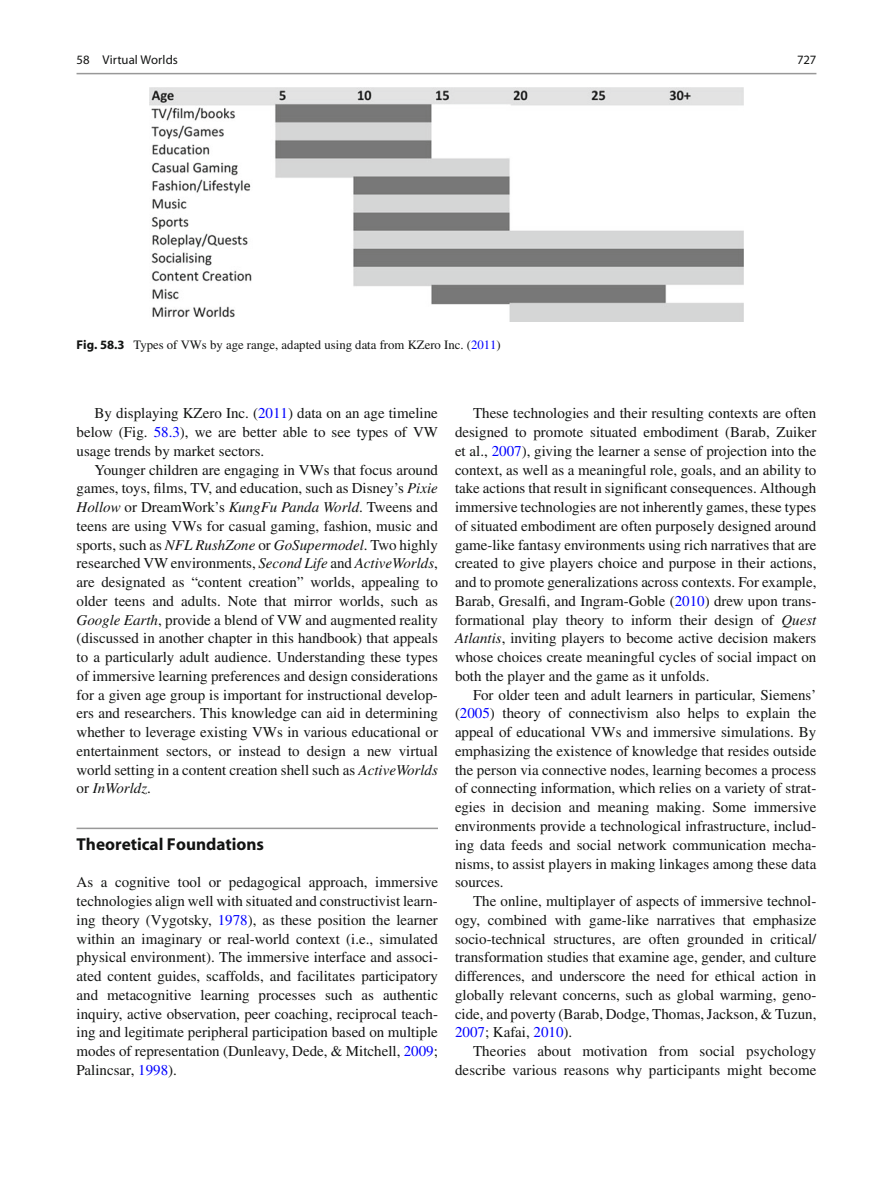
<style>
.page{position:relative;width:893px;height:1187px;background:#fff}
.page>*{position:absolute;margin:0;border:0;box-sizing:border-box;transform-origin:0 0}
.t1{font:700 17.25px "Myriad";color:#131413}
.t2{font:15px/18.8px "Times";color:#131413;text-align:justify}
.t3{font:12.75px "Times";color:#131413}
.t4{font:12.75px "Myriad";letter-spacing:.005em;color:#131413}
.s1{font-family:"Myriad";font-weight:700}
.s2{color:#00f}
.s3{font-style:italic}
</style>
<div class="page">
<hr style="left:77px;top:73px;width:739px;height:1px;background:#989898">
<hr style="left:77px;top:827px;width:361px;height:2px;background:#989898">
<img style="left:149px;top:88px;width:594px;height:234px">
<p class="t4" style="left:77px;top:55px;width:103px">58 Virtual Worlds</p>
<p class="t4" style="left:797px;top:55px;width:21px">727</p>
<p class="t3" style="left:77px;top:340px;width:426px"><span class="s1">Fig. 58.3</span> Types of VWs by age range, adapted using data from KZero Inc. ( <span class="s2">2011</span> )</p>
<p class="t2" style="left:77px;top:405px;width:363px;text-indent:18px">By displaying KZero Inc. ( <span class="s2">2011</span> ) data on an age timeline below (Fig. <span class="s2">58.3</span> ), we are better able to see types of VW usage trends by market sectors.</p>
<p class="t2" style="left:77px;top:461px;width:363px;text-indent:18px">Younger children are engaging in VWs that focus around games, toys, fi lms, TV, and education, such as Disney’s <span class="s3">Pixie Hollow</span> or DreamWork’s <span class="s3">KungFu Panda World</span> . Tweens and teens are using VWs for casual gaming, fashion, music and sports, such as <span class="s3">NFL RushZone</span> or <span class="s3">GoSupermodel</span> . Two highly researched VW environments, <span class="s3">Second Life</span> and <span class="s3">ActiveWorlds</span> , are designated as “content creation” worlds, appealing to older teens and adults. Note that mirror worlds, such as <span class="s3">Google Earth</span> , provide a blend of VW and augmented reality (discussed in another chapter in this handbook) that appeals to a particularly adult audience. Understanding these types of immersive learning preferences and design considerations for a given age group is important for instructional develop&shy;ers and researchers. This knowledge can aid in determining whether to leverage existing VWs in various educational or entertainment sectors, or instead to design a new virtual world setting in a content creation shell such as <span class="s3">ActiveWorlds </span>or <span class="s3">InWorldz</span> .</p>
<p class="t1" style="left:77px;top:837px;width:189px">Theoretical Foundations</p>
<p class="t2" style="left:77px;top:874px;width:363px">As a cognitive tool or pedagogical approach, immersive technologies align well with situated and constructivist learn&shy;ing theory (Vygotsky, <span class="s2">1978</span> ) , as these position the learner within an imaginary or real-world context (i.e., simulated physical environment). The immersive interface and associ&shy;ated content guides, scaffolds, and facilitates participatory and metacognitive learning processes such as authentic inquiry, active observation, peer coaching, reciprocal teach&shy;ing and legitimate peripheral participation based on multiple modes of representation (Dunleavy, Dede, &amp; Mitchell, <span class="s2">2009</span> ; Palincsar, <span class="s2">1998</span> ) .</p>
<p class="t2" style="left:455px;top:405px;width:363px;text-indent:18px">These technologies and their resulting contexts are often designed to promote situated embodiment (Barab, Zuiker et al., <span class="s2">2007</span> ) , giving the learner a sense of projection into the context, as well as a meaningful role, goals, and an ability to take actions that result in signi fi cant consequences. Although immersive technologies are not inherently games, these types of situated embodiment are often purposely designed around game-like fantasy environments using rich narratives that are created to give players choice and purpose in their actions, and to promote generalizations across contexts. For example, Barab, Gresal fi , and Ingram-Goble ( <span class="s2">2010</span> ) drew upon trans&shy;formational play theory to inform their design of <span class="s3">Quest Atlantis</span> , inviting players to become active decision makers whose choices create meaningful cycles of social impact on both the player and the game as it unfolds.</p>
<p class="t2" style="left:455px;top:686px;width:363px;text-indent:18px">For older teen and adult learners in particular, Siemens’ ( <span class="s2">2005</span> ) theory of connectivism also helps to explain the appeal of educational VWs and immersive simulations. By emphasizing the existence of knowledge that resides outside the person via connective nodes, learning becomes a process of connecting information, which relies on a variety of strat&shy;egies in decision and meaning making. Some immersive environments provide a technological infrastructure, includ&shy;ing data feeds and social network communication mecha&shy;nisms, to assist players in making linkages among these data sources.</p>
<p class="t2" style="left:455px;top:893px;width:363px;text-indent:18px">The online, multiplayer of aspects of immersive technol&shy;ogy, combined with game-like narratives that emphasize socio-technical structures, are often grounded in critical/ transformation studies that examine age, gender, and culture differences, and underscore the need for ethical action in globally relevant concerns, such as global warming, geno&shy;cide, and poverty (Barab, Dodge, Thomas, Jackson, &amp; Tuzun, <span class="s2">2007</span> ; Kafai, <span class="s2">2010</span> ) .</p>
<p class="t2" style="left:455px;top:1043px;width:363px;text-align:right">Theories about motivation from social psychology describe various reasons why participants might become</p>
</div>
